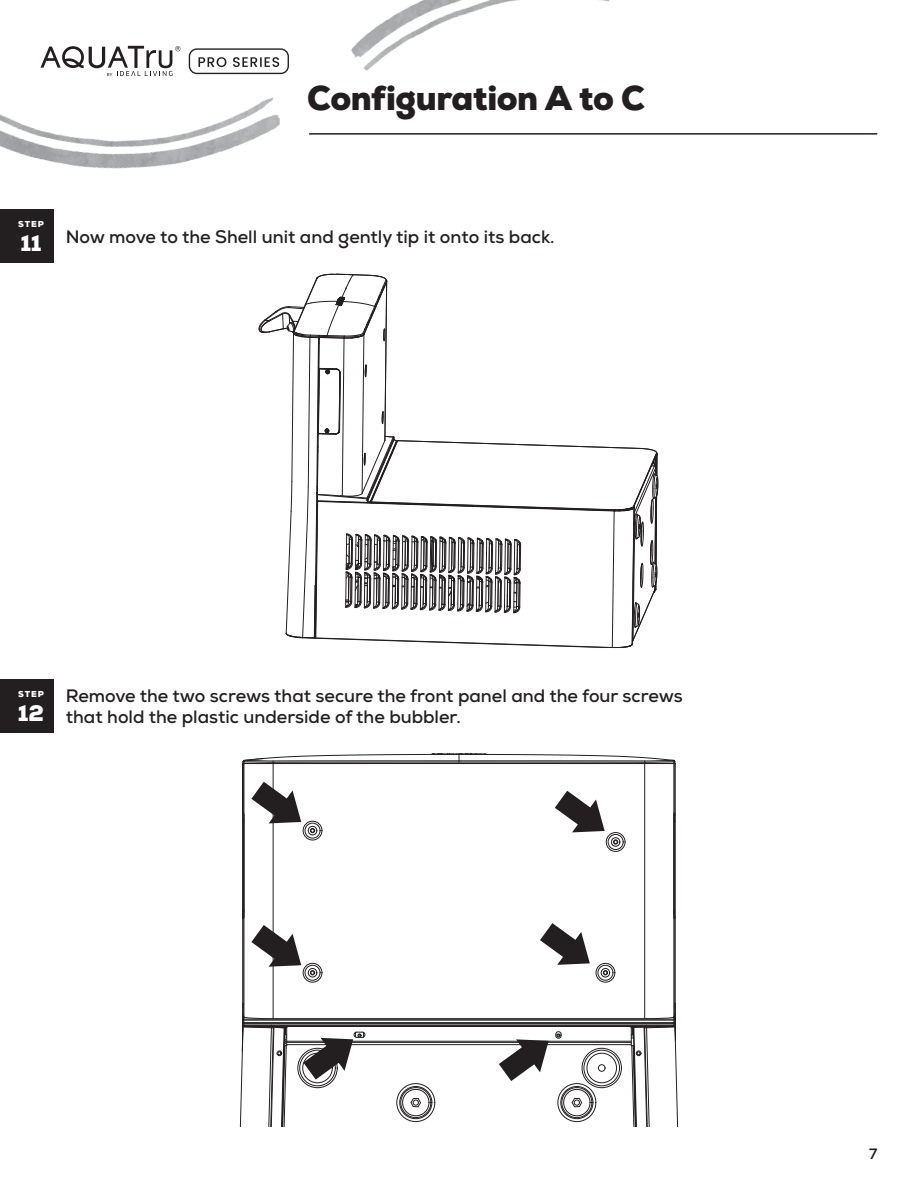
<style>
.page{position:relative;width:918px;height:1188px;background:#fff}
.page>*{position:absolute;margin:0;border:0;box-sizing:border-box;transform-origin:0 0}
.body_plain{font:900 34.5px "Nexa";letter-spacing:-.015em;color:#231f20}
.t1{font:900 22.5px "Nexa";color:#fff}
.t2{font:700 18px/21px "Nexa";color:#231f20}
.t3{font:700 15px "Nexa";color:#231f20}
.t4{font:900 8.55px "Nexa";letter-spacing:.1em;color:#fff}
</style>
<div class="page">
<hr style="left:310px;top:133px;width:567px;height:2px;background:#231f20">
<img style="left:350px;top:0;width:259px;height:71px">
<img style="left:0;top:97px;width:280px;height:72px">
<svg style="left:189px;top:48px;width:100px;height:26px"></svg>
<svg style="left:41px;top:46px;width:139px;height:30px"></svg>
<div style="left:0;top:209px;width:54px;height:54px;background:#231f20"></div>
<svg style="left:259px;top:274px;width:399px;height:375px"></svg>
<div style="left:0;top:679px;width:54px;height:54px;background:#231f20"></div>
<hr style="left:242px;top:814px;width:1px;height:104px;background:#231f20">
<hr style="left:243px;top:764px;width:1px;height:49px;background:#231f20">
<hr style="left:243px;top:919px;width:1px;height:97px;background:#231f20">
<hr style="left:243px;top:820px;width:1px;height:92px;background:#231f20">
<hr style="left:244px;top:764px;width:1px;height:253px;background:#231f20">
<hr style="left:273px;top:762px;width:1px;height:257px;background:#231f20">
<hr style="left:644px;top:762px;width:1px;height:257px;background:#231f20">
<hr style="left:674px;top:764px;width:1px;height:253px;background:#231f20">
<hr style="left:675px;top:764px;width:1px;height:240px;background:#231f20">
<hr style="left:287px;top:1044px;width:344px;height:1px;background:#231f20">
<hr style="left:287px;top:1042px;width:344px;height:1px;background:#231f20">
<hr style="left:287px;top:1041px;width:344px;height:1px;background:#231f20">
<hr style="left:243px;top:1026px;width:432px;height:1px;background:#231f20">
<hr style="left:243px;top:1025px;width:432px;height:1px;background:#231f20">
<hr style="left:244px;top:1023px;width:430px;height:1px;background:#231f20">
<hr style="left:243px;top:1022px;width:432px;height:1px;background:#231f20">
<hr style="left:243px;top:1020px;width:432px;height:1px;background:#231f20">
<hr style="left:244px;top:1019px;width:430px;height:1px;background:#231f20">
<hr style="left:273px;top:1018px;width:372px;height:1px;background:#231f20">
<div style="left:298px;top:1048px;width:39px;height:40px;border:1px solid #231f20;border-radius:50%"></div>
<div style="left:300px;top:1050px;width:35px;height:36px;border:1px solid #231f20;border-radius:50%"></div>
<div style="left:303px;top:1053px;width:29px;height:30px;border:1px solid #231f20;border-radius:50%"></div>
<div style="left:303px;top:963px;width:19px;height:19px;border:1px solid #231f20;border-radius:50%"></div>
<div style="left:305px;top:965px;width:15px;height:15px;border:1px solid #231f20;border-radius:50%"></div>
<div style="left:308px;top:968px;width:9px;height:9px;border:1px solid #231f20;border-radius:50%"></div>
<svg style="left:310px;top:971px;width:5px;height:4px"></svg>
<div style="left:303px;top:821px;width:19px;height:19px;border:1px solid #231f20;border-radius:50%"></div>
<div style="left:305px;top:823px;width:15px;height:15px;border:1px solid #231f20;border-radius:50%"></div>
<div style="left:308px;top:826px;width:9px;height:9px;border:1px solid #231f20;border-radius:50%"></div>
<svg style="left:310px;top:828px;width:5px;height:5px"></svg>
<div style="left:397px;top:1084px;width:38px;height:38px;border:1px solid #231f20;border-radius:50%"></div>
<div style="left:400px;top:1086px;width:32px;height:33px;border:1px solid #231f20;border-radius:50%"></div>
<div style="left:401px;top:1087px;width:30px;height:31px;border:1px solid #231f20;border-radius:50%"></div>
<div style="left:403px;top:1089px;width:26px;height:27px;border:1px solid #231f20;border-radius:50%"></div>
<svg style="left:411px;top:1098px;width:10px;height:9px"></svg>
<div style="left:582px;top:1048px;width:40px;height:40px;border:1px solid #231f20;border-radius:50%"></div>
<div style="left:558px;top:1084px;width:38px;height:38px;border:1px solid #231f20;border-radius:50%"></div>
<div style="left:584px;top:1050px;width:36px;height:36px;border:1px solid #231f20;border-radius:50%"></div>
<div style="left:561px;top:1086px;width:32px;height:33px;border:1px solid #231f20;border-radius:50%"></div>
<div style="left:562px;top:1087px;width:30px;height:31px;border:1px solid #231f20;border-radius:50%"></div>
<div style="left:587px;top:1053px;width:30px;height:30px;border:1px solid #231f20;border-radius:50%"></div>
<div style="left:564px;top:1089px;width:26px;height:27px;border:1px solid #231f20;border-radius:50%"></div>
<div style="left:598px;top:1065px;width:7px;height:6px;border:1px solid #231f20;border-radius:50%"></div>
<svg style="left:572px;top:1098px;width:10px;height:9px"></svg>
<div style="left:596px;top:963px;width:19px;height:19px;border:1px solid #231f20;border-radius:50%"></div>
<div style="left:598px;top:965px;width:15px;height:15px;border:1px solid #231f20;border-radius:50%"></div>
<div style="left:601px;top:968px;width:9px;height:9px;border:1px solid #231f20;border-radius:50%"></div>
<svg style="left:603px;top:971px;width:5px;height:4px"></svg>
<svg style="left:556px;top:1031px;width:6px;height:7px"></svg>
<div style="left:606px;top:832px;width:19px;height:19px;border:1px solid #231f20;border-radius:50%"></div>
<div style="left:608px;top:834px;width:15px;height:16px;border:1px solid #231f20;border-radius:50%"></div>
<div style="left:611px;top:838px;width:9px;height:8px;border:1px solid #231f20;border-radius:50%"></div>
<svg style="left:613px;top:840px;width:5px;height:4px"></svg>
<svg style="left:243px;top:754px;width:433px;height:11px"></svg>
<svg style="left:243px;top:910px;width:2px;height:9px"></svg>
<svg style="left:243px;top:813px;width:2px;height:9px"></svg>
<svg style="left:629px;top:1003px;width:50px;height:124px"></svg>
<svg style="left:239px;top:1003px;width:49px;height:124px"></svg>
<svg style="left:251px;top:925px;width:50px;height:42px"></svg>
<svg style="left:251px;top:782px;width:50px;height:41px"></svg>
<svg style="left:303px;top:1032px;width:62px;height:48px"></svg>
<svg style="left:540px;top:923px;width:50px;height:42px"></svg>
<svg style="left:555px;top:791px;width:50px;height:41px"></svg>
<svg style="left:499px;top:1039px;width:50px;height:42px"></svg>
<p class="body_plain" style="left:307px;top:76px;width:339px">Configuration A to C</p>
<p class="t4" style="left:18px;top:219px;width:27px">STEP</p>
<p class="t1" style="left:20px;top:229px;width:23px">11</p>
<p class="t2" style="left:66px;top:226px;width:490px">Now move to the Shell unit and gently tip it onto its back.</p>
<p class="t4" style="left:18px;top:689px;width:27px">STEP</p>
<p class="t1" style="left:18px;top:699px;width:27px">12</p>
<p class="t2" style="left:66px;top:686px;width:618px">Remove the two screws that secure the front panel and the four screws that hold the plastic underside of the bubbler.</p>
<p class="t3" style="left:869px;top:1144px;width:10px">7</p>
</div>
